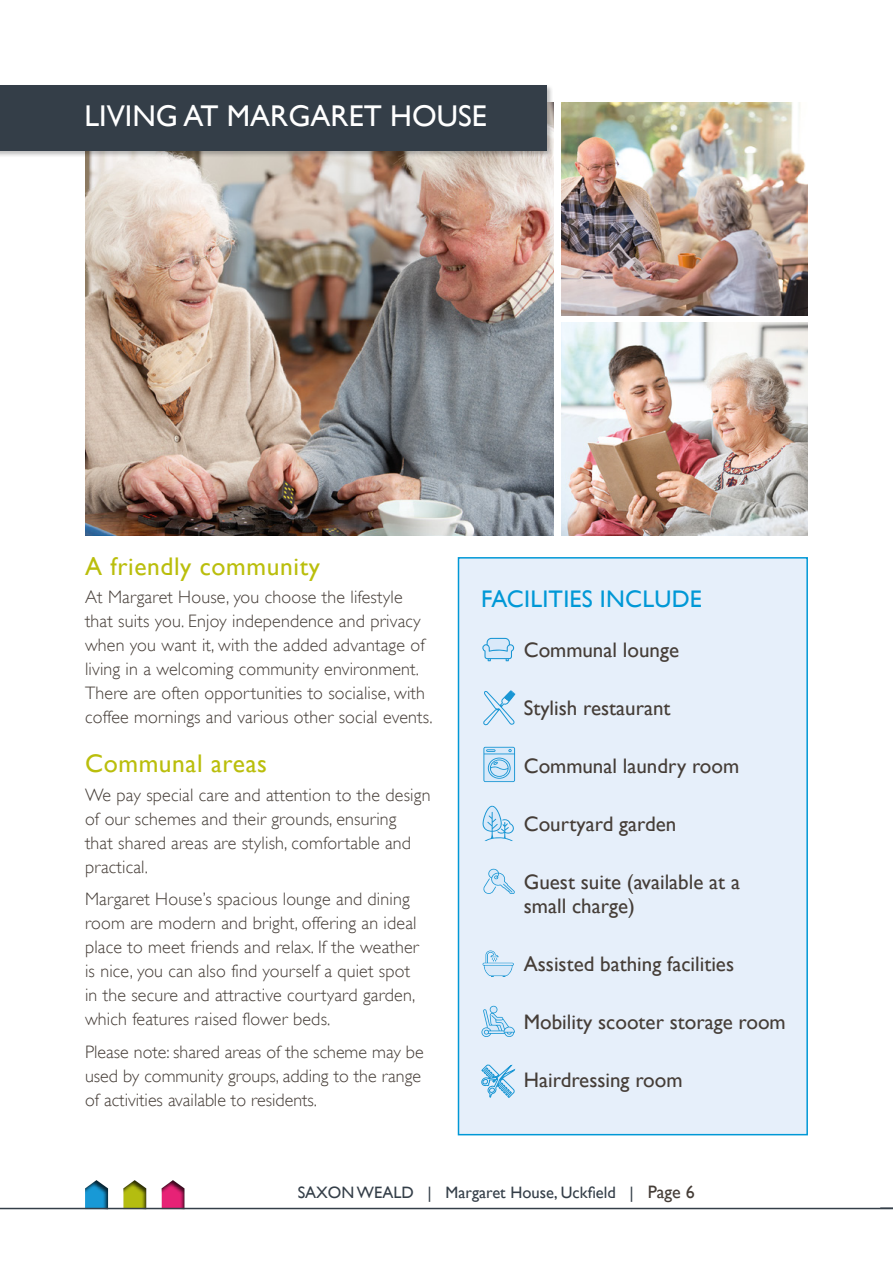
<style>
.page{position:relative;width:893px;height:1263px;background:#fff}
.page>*{position:absolute;margin:0;border:0;box-sizing:border-box;transform-origin:0 0}
.t1{font:30px "Gill Alt One";color:#fff}
.t2{font:25.5px "Gill Alt One";letter-spacing:.025em;color:#babe0c}
.t3{font:24px "Gill Alt One";letter-spacing:.01em;color:#0098d6}
.t4{font:21px/24px "Gill Alt One";color:#453d37}
.t5{font:300 18px/24px "Gill Alt One";letter-spacing:.01em;color:#453d37}
.t6{font:16.5px "Gill Alt One";color:#343e48}
.s1{font-size:18px;color:#453d37}
</style>
<div class="page">
<svg style="left:880px;top:1207px;width:13px;height:1px"></svg>
<div style="left:148px;top:1170px;width:51px;height:42px;background:#000;opacity:.75"></div>
<div style="left:110px;top:1170px;width:51px;height:42px;background:#000;opacity:.75"></div>
<div style="left:73px;top:1170px;width:49px;height:42px;background:#000;opacity:.75"></div>
<hr style="left:0;top:1208px;width:893px;height:1px;background:#343e48">
<img style="left:561px;top:102px;width:247px;height:214px">
<div style="left:457px;top:557px;width:351px;height:579px;background:#e6effa"></div>
<img style="left:86px;top:158px;width:467px;height:377px">
<div style="left:0;top:84px;width:553px;height:74px;background:#000;opacity:.26"></div>
<div style="left:0;top:85px;width:546px;height:66px;background:#343e48"></div>
<img style="left:561px;top:322px;width:247px;height:214px">
<svg style="left:482px;top:950px;width:32px;height:27px"></svg>
<svg style="left:481px;top:1005px;width:34px;height:32px"></svg>
<svg style="left:481px;top:1064px;width:34px;height:34px"></svg>
<svg style="left:482px;top:805px;width:32px;height:36px"></svg>
<svg style="left:483px;top:868px;width:32px;height:26px"></svg>
<svg style="left:482px;top:638px;width:32px;height:23px"></svg>
<svg style="left:483px;top:690px;width:32px;height:36px"></svg>
<svg style="left:483px;top:747px;width:32px;height:35px"></svg>
<h1 class="t1" style="left:85px;top:99px;width:404px">LIVING AT MARGARET HOUSE</h1>
<h2 class="t2" style="left:85px;top:551px;width:236px">A friendly community</h2>
<p class="t5" style="left:85px;top:585px;width:349px">At Margaret House, you choose the lifestyle that suits you. Enjoy independence and privacy when you want it, with the added advantage of living in a welcoming community environment.<br>There are often opportunities to socialise, with coffee mornings and various other social events.</p>
<h2 class="t2" style="left:85px;top:749px;width:183px">Communal areas</h2>
<p class="t5" style="left:85px;top:783px;width:347px">We pay special care and attention to the design of our schemes and their grounds, ensuring<br>that shared areas are stylish, comfortable and practical.</p>
<p class="t5" style="left:85px;top:887px;width:335px">Margaret House’s spacious lounge and dining room are modern and bright, offering an ideal place to meet friends and relax. If the weather is nice, you can also find yourself a quiet spot in the secure and attractive courtyard garden, which features raised flower beds.</p>
<p class="t5" style="left:85px;top:1039px;width:340px">Please note: shared areas of the scheme may be used by community groups, adding to the range of activities available to residents.</p>
<h3 class="t3" style="left:481px;top:585px;width:222px">FACILITIES INCLUDE</h3>
<p class="t4" style="left:524px;top:638px;width:157px">Communal lounge</p>
<p class="t4" style="left:524px;top:696px;width:148px">Stylish restaurant</p>
<p class="t4" style="left:524px;top:754px;width:217px">Communal laundry room</p>
<p class="t4" style="left:524px;top:812px;width:154px">Courtyard garden</p>
<p class="t4" style="left:524px;top:870px;width:218px">Guest suite (available at a small charge)</p>
<p class="t4" style="left:524px;top:952px;width:212px">Assisted bathing facilities</p>
<p class="t4" style="left:524px;top:1010px;width:263px">Mobility scooter storage room</p>
<p class="t4" style="left:524px;top:1068px;width:160px">Hairdressing room</p>
<p class="t6" style="left:298px;top:1183px;width:399px">SAXON WEALD | Margaret House, Uckfield | <span class="s1">Page 6</span></p>
</div>
